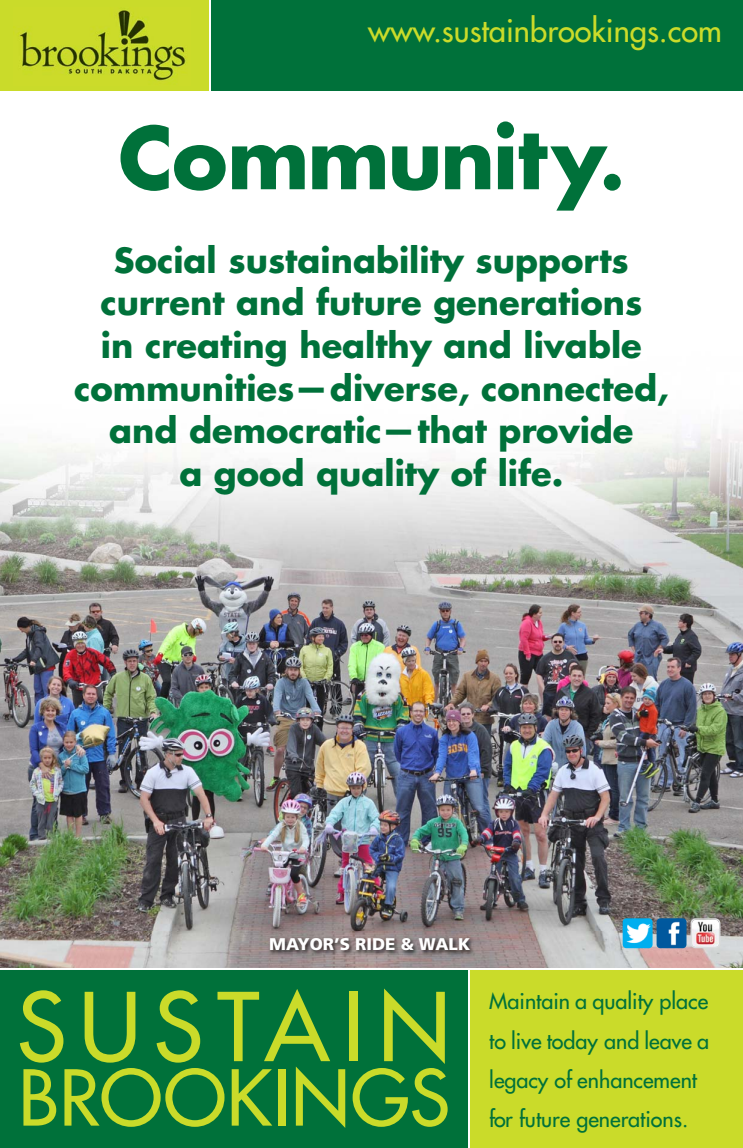
<style>
.page{position:relative;width:743px;height:1148px;background:#fff}
.page>*{position:absolute;margin:0;border:0;box-sizing:border-box;transform-origin:0 0}
.t1{font:92px "Futura";letter-spacing:.14em;color:#cadb2a}
.t2{font:700 83.5px "Futura";letter-spacing:-.02em;color:#00713a}
.t3{font:74.88px "Futura";letter-spacing:.005em;color:#cadb2a}
.t4{font:700 33.75px/42.6px "Futura";color:#00713a;text-align:center}
.t5{font:31px "Futura";color:#cadb2a}
.t6{font:21.5px/39.4px "Futura";color:#00713a}
.t7{font:900 16.88px "Frutiger";color:#fff}
.s1{font-size:72.25px}
</style>
<div class="page">
<div style="left:0;top:970px;width:467px;height:178px;background:#00713a"></div>
<div style="left:470px;top:970px;width:272px;height:177px;background:#cadb2a"></div>
<img style="left:0;top:424px;width:742px;height:507px">
<img style="left:0;top:967px;width:742px;height:22px">
<img style="left:0;top:970px;width:467px;height:19px">
<img style="left:217px;top:988px;width:113px;height:1px">
<img style="left:384px;top:988px;width:60px;height:1px">
<img style="left:470px;top:970px;width:272px;height:19px">
<img style="left:0;top:931px;width:742px;height:36px">
<div style="left:211px;top:0;width:531px;height:90px;background:#00713a"></div>
<div style="left:0;top:0;width:208px;height:90px;background:#cadb2a"></div>
<img style="left:18px;top:10px;width:168px;height:71px">
<img style="left:622px;top:918px;width:30px;height:30px;border-radius:4px">
<img style="left:656px;top:918px;width:30px;height:30px;border-radius:4px">
<svg style="left:690px;top:918px;width:30px;height:30px"></svg>
<p class="t5" style="left:368px;top:16px;width:355px">www.sustainbrookings.com</p>
<h2 class="t2" style="left:118px;top:120px;width:507px">Community<span class="s1">.</span></h2>
<p class="t4" style="left:74px;top:242px;width:596px">Social sustainability supports current and future generations<br>in creating healthy and livable communities—diverse, connected, and democratic—that provide<br>a good quality of life.</p>
<p class="t7" style="left:269px;top:936px;width:202px">MAYOR’S RIDE &amp; WALK</p>
<h1 class="t1" style="left:17px;top:981px;width:435px">SUSTAIN</h1>
<h3 class="t3" style="left:19px;top:1060px;width:432px">BROOKINGS</h3>
<p class="t6" style="left:489px;top:983px;width:221px">Maintain a quality place to live today and leave a legacy of enhancement for future generations.</p>
</div>
